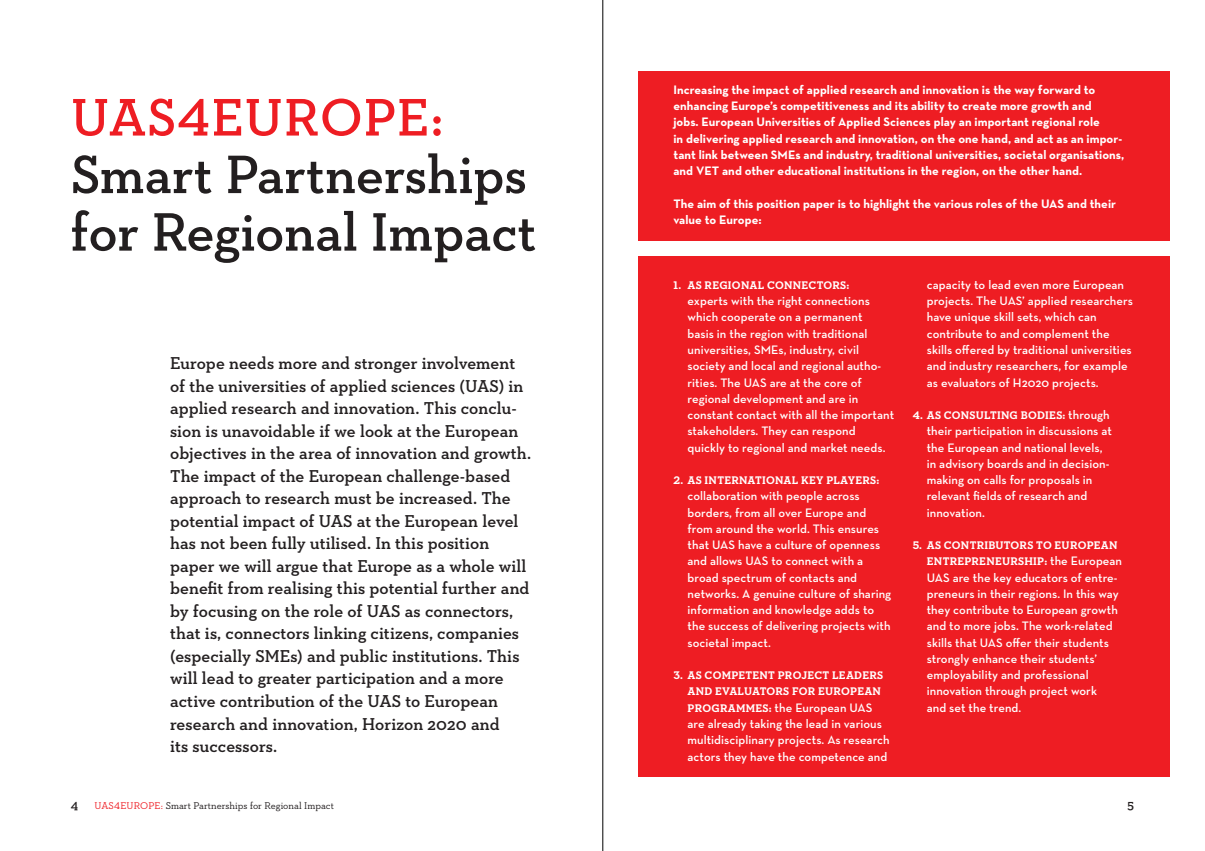
<style>
.page{position:relative;width:1205px;height:851px;background:#fff}
.page>*{position:absolute;margin:0;border:0;box-sizing:border-box;transform-origin:0 0}
.t1{font:600 55px "Neutraface Slab Text";color:#231f20}
.t2{font:600 53.75px "Neutraface Slab Text";letter-spacing:.015em;color:#ee1d23}
.t3{font:600 17.5px/22.5px "Neutraface Slab Text";letter-spacing:.005em;color:#231f20}
.t4{font:600 13.75px "Neutraface Slab Text";color:#231f20}
.t5{font:600 12.5px/16.2px "Neutraface Text";letter-spacing:.005em;color:#fff}
.t6{font:700 12.5px/16.2px "Neutraface Text";letter-spacing:.005em;color:#fff}
.t7{font:700 11.25px/16.2px "Neutraface Slab Text";letter-spacing:.02em;color:#fff;text-align:right}
.t8{font:10px "Neutraface Slab Text";letter-spacing:.005em;color:#231f20}
.s1{font-family:"Neutraface Slab Text";font-weight:700;font-size:11.25px}
.s2{font-family:"Neutraface Text";font-weight:600;font-size:12.5px}
.s3{color:#ee1d23}
</style>
<div class="page">
<hr style="left:602px;top:0;width:1px;height:850px;background:#000">
<div style="left:638px;top:71px;width:531px;height:169px;background:#ee1d23"></div>
<div style="left:638px;top:256px;width:531px;height:520px;background:#ee1d23"></div>
<p class="t2" style="left:71px;top:84px;width:374px">UAS4EUROPE:</p>
<p class="t1" style="left:71px;top:140px;width:458px">Smart Partnerships</p>
<p class="t1" style="left:71px;top:197px;width:467px">for Regional Impact</p>
<p class="t3" style="left:170px;top:352px;width:362px">Europe needs more and stronger involvement of the universities of applied sciences (UAS) in applied research and innovation. This conclu&shy;sion is unavoidable if we look at the European objectives in the area of innovation and growth.<br>The impact of the European challenge-based approach to research must be increased. The potential impact of UAS at the European level has not been fully utilised. In this position paper we will argue that Europe as a whole will benefit from realising this potential further and by focusing on the role of UAS as connectors, that is, connectors linking citizens, companies (especially SMEs) and public institutions. This will lead to greater participation and a more active contribution of the UAS to European research and innovation, Horizon 2020 and<br>its successors.</p>
<p class="t6" style="left:673px;top:81px;width:452px">Increasing the impact of applied research and innovation is the way forward to enhancing Europe’s competitiveness and its ability to create more growth and<br>jobs. European Universities of Applied Sciences play an important regional role<br>in delivering applied research and innovation, on the one hand, and act as an impor&shy;tant link between SMEs and industry, traditional universities, societal organisations, and VET and other educational institutions in the region, on the other hand.</p>
<p class="t6" style="left:673px;top:195px;width:444px">The aim of this position paper is to highlight the various roles of the UAS and their value to Europe:</p>
<p class="t7" style="left:673px;top:277px;width:177px">1. AS REGIONAL CONNECTORS:</p>
<p class="t5" style="left:687px;top:293px;width:208px">experts with the right connections which cooperate on a permanent<br>basis in the region with traditional universities, SMEs, industry, civil society and local and regional autho&shy;rities. The UAS are at the core of regional development and are in constant contact with all the important stakeholders. They can respond quickly to regional and market needs.</p>
<p class="t7" style="left:673px;top:472px;width:207px">2. AS INTERNATIONAL KEY PLAYERS:</p>
<p class="t5" style="left:687px;top:488px;width:205px">collaboration with people across borders, from all over Europe and from around the world. This ensures that UAS have a culture of openness and allows UAS to connect with a broad spectrum of contacts and networks. A genuine culture of sharing information and knowledge adds to the success of delivering projects with societal impact.</p>
<p class="t7" style="left:673px;top:667px;width:211px">3. AS COMPETENT PROJECT LEADERS<br>AND EVALUATORS FOR EUROPEAN</p>
<p class="t5" style="left:687px;top:699px;width:204px"><span class="s1">PROGRAMMES:</span> the European UAS are already taking the lead in various multidisciplinary projects. As research actors they have the competence and</p>
<p class="t5" style="left:927px;top:276px;width:208px">capacity to lead even more European projects. The UAS’ applied researchers have unique skill sets, which can contribute to and complement the skills offered by traditional universities and industry researchers, for example as evaluators of H2020 projects.</p>
<p class="t7" style="left:912px;top:407px;width:199px">4. AS CONSULTING BODIES: <span class="s2">through</span></p>
<p class="t5" style="left:927px;top:423px;width:187px">their participation in discussions at the European and national levels, in advisory boards and in decision&shy;making on calls for proposals in relevant fields of research and innovation.</p>
<p class="t7" style="left:927px;top:537px;width:197px;text-align:left;text-indent:-14px">5. AS CONTRIBUTORS TO EUROPEAN<br>ENTREPRENEURSHIP: <span class="s2">the European</span></p>
<p class="t5" style="left:927px;top:569px;width:193px">UAS are the key educators of entre&shy;preneurs in their regions. In this way they contribute to European growth and to more jobs. The work-related skills that UAS offer their students strongly enhance their students’ employability and professional innovation through project work and set the trend.</p>
<p class="t8" style="left:94px;top:799px;width:241px"><span class="s3">UAS4EUROPE:</span> Smart Partnerships for Regional Impact</p>
<p class="t4" style="left:71px;top:795px;width:9px">4</p>
<p class="t4" style="left:1127px;top:795px;width:9px">5</p>
</div>
